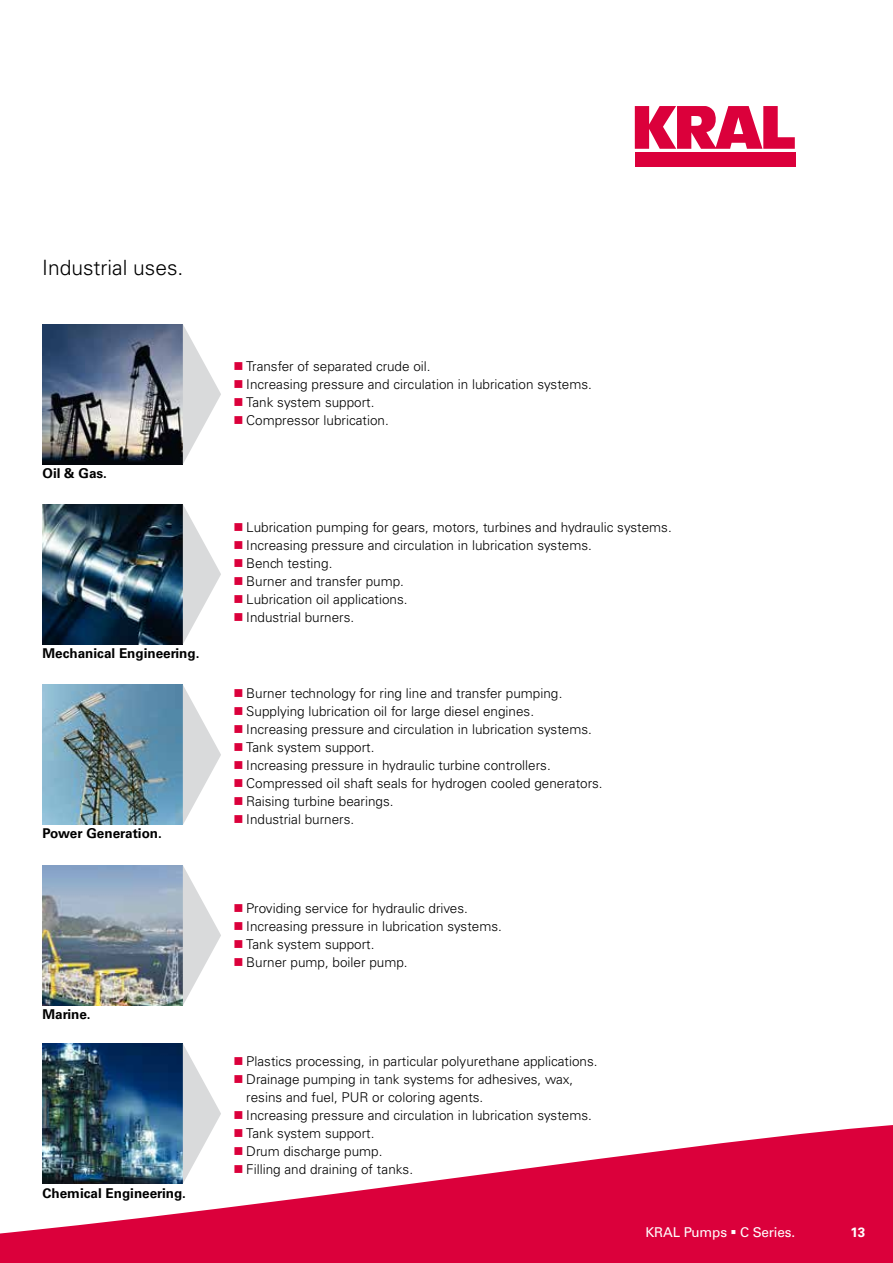
<style>
.page{position:relative;width:893px;height:1263px;background:#fff}
.page>*{position:absolute;margin:0;border:0;box-sizing:border-box;transform-origin:0 0}
.t1{font:300 21px "Univers LTCE";color:#000}
.t2{font:300 13.5px/18px "Univers LTCE";color:#000}
.t3{font:700 13.5px "Univers LT Pro 65";color:#000}
.t4{font:13.5px "Univers LT Pro 55 Roman";letter-spacing:-.01em;color:#fff}
.t5{font:700 13.5px "Univers LT Pro 65";color:#fff}
</style>
<div class="page">
<img style="left:43px;top:865px;width:140px;height:140px">
<img style="left:43px;top:684px;width:140px;height:141px">
<img style="left:43px;top:504px;width:140px;height:140px">
<img style="left:43px;top:1043px;width:140px;height:55px">
<img style="left:43px;top:324px;width:140px;height:140px">
<svg style="left:183px;top:866px;width:38px;height:139px"></svg>
<svg style="left:183px;top:685px;width:38px;height:139px"></svg>
<svg style="left:183px;top:505px;width:38px;height:139px"></svg>
<svg style="left:183px;top:1044px;width:30px;height:54px"></svg>
<svg style="left:183px;top:325px;width:38px;height:139px"></svg>
<img style="left:42px;top:1098px;width:179px;height:18px">
<svg style="left:42px;top:1116px;width:178px;height:6px"></svg>
<svg style="left:0;top:1122px;width:893px;height:141px;fill:#db003b"></svg>
<div style="left:635px;top:152px;width:160px;height:15px;background:#db003b"></div>
<svg style="left:635px;top:106px;width:160px;height:43px"></svg>
<svg style="left:235px;top:1128px;width:7px;height:8px"></svg>
<svg style="left:235px;top:1146px;width:7px;height:8px"></svg>
<svg style="left:235px;top:1164px;width:7px;height:8px"></svg>
<h1 class="t1" style="left:42px;top:256px;width:143px">Industrial uses.</h1>
<p class="t3" style="left:43px;top:465px;width:66px">Oil &amp; Gas.</p>
<p class="t3" style="left:43px;top:645px;width:158px">Mechanical Engineering.</p>
<p class="t3" style="left:43px;top:825px;width:121px">Power Generation.</p>
<p class="t3" style="left:43px;top:1006px;width:50px">Marine.</p>
<p class="t3" style="left:43px;top:1185px;width:145px">Chemical Engineering.</p>
<p class="t2" style="left:246px;top:358px;width:347px">Transfer of separated crude oil.<br>Increasing pressure and circulation in lubrication systems.<br>Tank system support.<br>Compressor lubrication.</p>
<p class="t2" style="left:246px;top:519px;width:427px">Lubrication pumping for gears, motors, turbines and hydraulic systems.<br>Increasing pressure and circulation in lubrication systems.<br>Bench testing.<br>Burner and transfer pump.<br>Lubrication oil applications.<br>Industrial burners.</p>
<p class="t2" style="left:246px;top:684px;width:358px">Burner technology for ring line and transfer pumping.<br>Supplying lubrication oil for large diesel engines.<br>Increasing pressure and circulation in lubrication systems.<br>Tank system support.<br>Increasing pressure in hydraulic turbine controllers.<br>Compressed oil shaft seals for hydrogen cooled generators.<br>Raising turbine bearings.<br>Industrial burners.</p>
<p class="t2" style="left:246px;top:899px;width:257px">Providing service for hydraulic drives.<br>Increasing pressure in lubrication systems.<br>Tank system support.<br>Burner pump, boiler pump.</p>
<p class="t2" style="left:246px;top:1052px;width:353px">Plastics processing, in particular polyurethane applications.<br>Drainage pumping in tank systems for adhesives, wax, resins and fuel, PUR or coloring agents.<br>Increasing pressure and circulation in lubrication systems.<br>Tank system support.<br>Drum discharge pump.<br>Filling and draining of tanks.</p>
<p class="t4" style="left:645px;top:1224px;width:151px">KRAL Pumps ▪ C Series.</p>
<p class="t5" style="left:850px;top:1224px;width:16px">13</p>
</div>
